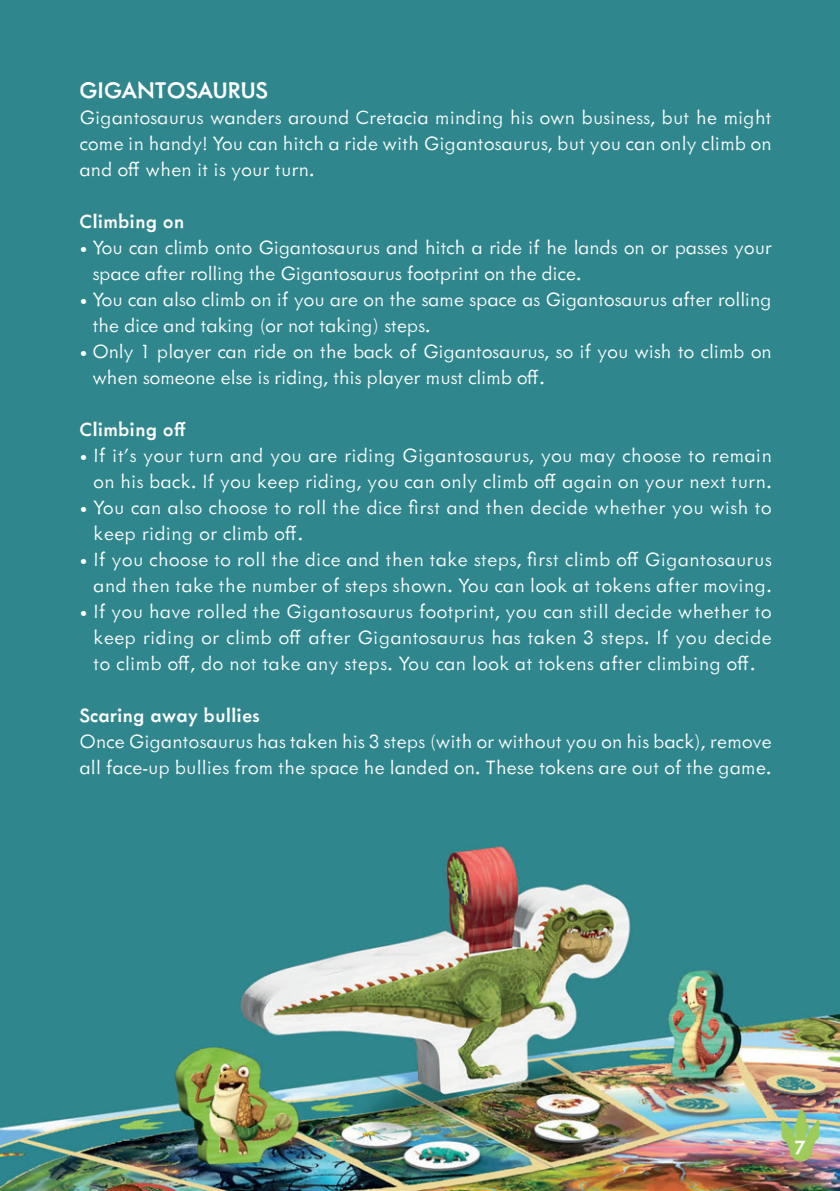
<style>
.page{position:relative;width:840px;height:1191px;background:#fff}
.page>*{position:absolute;margin:0;border:0;box-sizing:border-box;transform-origin:0 0}
.t1{font:500 26px "Metallophile Sp 8";letter-spacing:-.02em;color:#fff}
.t2{font:300 22px/26px "Metallophile Sp 8";letter-spacing:-.01em;color:#fff}
.t3{font:500 22px "Metallophile Sp 8";color:#fff}
</style>
<div class="page">
<img style="left:0;top:0;width:839px;height:1190px">
<p class="t1" style="left:79px;top:74px;width:190px">GIGANTOSAURUS</p>
<p class="t2" style="left:79px;top:103px;width:693px;text-align:justify">Gigantosaurus wanders around Cretacia minding his own business, but he might come in handy! You can hitch a ride with Gigantosaurus, but you can only climb on and off when it is your turn.</p>
<p class="t3" style="left:79px;top:208px;width:106px">Climbing on</p>
<p class="t2" style="left:92px;top:233px;width:680px;text-indent:-13px">• You can climb onto Gigantosaurus and hitch a ride if he lands on or passes your space after rolling the Gigantosaurus footprint on the dice.</p>
<p class="t2" style="left:92px;top:285px;width:680px;text-indent:-13px">• You can also climb on if you are on the same space as Gigantosaurus after rolling the dice and taking (or not taking) steps.</p>
<p class="t2" style="left:92px;top:337px;width:680px;text-indent:-13px">• Only 1 player can ride on the back of Gigantosaurus, so if you wish to climb on when someone else is riding, this player must climb off.</p>
<p class="t3" style="left:79px;top:416px;width:108px">Climbing off</p>
<p class="t2" style="left:79px;top:441px;width:693px;text-align:right">• If it’s your turn and you are riding Gigantosaurus, you may choose to remain on his back. If you keep riding, you can only climb off again on your next turn.</p>
<p class="t2" style="left:93px;top:493px;width:679px;text-indent:-14px">• You can also choose to roll the dice first and then decide whether you wish to keep riding or climb off.</p>
<p class="t2" style="left:79px;top:545px;width:693px;text-align:right">• If you choose to roll the dice and then take steps, first climb off Gigantosaurus and then take the number of steps shown. You can look at tokens after moving.</p>
<p class="t2" style="left:93px;top:597px;width:679px;text-align:justify;text-indent:-14px">• If you have rolled the Gigantosaurus footprint, you can still decide whether to keep riding or climb off after Gigantosaurus has taken 3 steps. If you decide to climb off, do not take any steps. You can look at tokens after climbing off.</p>
<p class="t3" style="left:79px;top:702px;width:182px">Scaring away bullies</p>
<p class="t2" style="left:79px;top:727px;width:693px">Once Gigantosaurus has taken his 3 steps (with or without you on his back), remove all face-up bullies from the space he landed on. These tokens are out of the game.</p>
<p class="t3" style="left:794px;top:1134px;width:12px">7</p>
</div>
